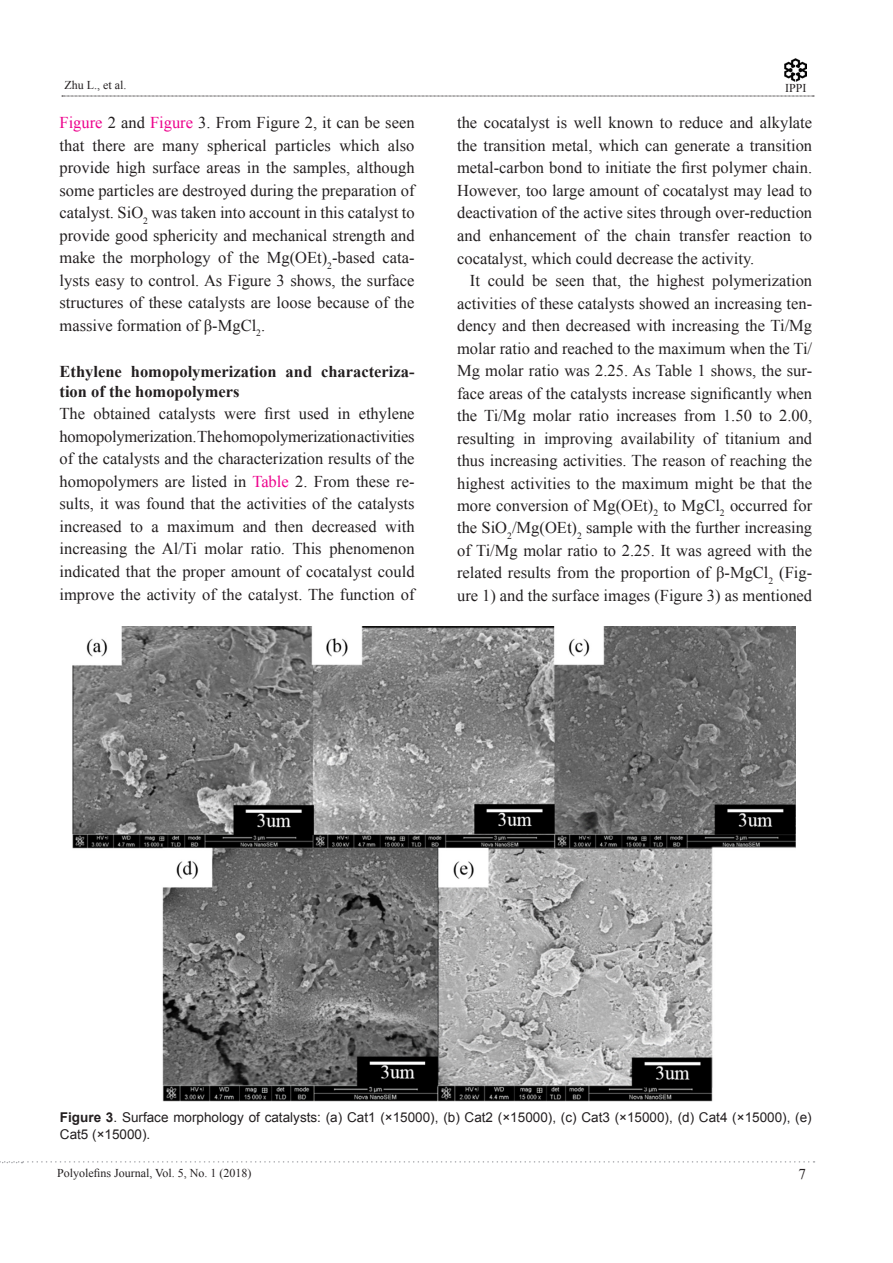
<style>
.page{position:relative;width:893px;height:1263px;background:#fff}
.page>*{position:absolute;margin:0;border:0;box-sizing:border-box;transform-origin:0 0}
.t1{font:16.5px/22.5px "Times New Roman";color:#231f20;text-align:justify}
.t2{font:700 16.5px/19.5px "Times New Roman";color:#231f20}
.t3{font:15px "Times New Roman";color:#231f20}
.t4{font:13.5px/16.5px "Arial";color:#231f20}
.t5{font:12px "Times New Roman";color:#231f20}
.s1{color:#ed028c}
.s2{font-weight:700}
</style>
<div class="page">
<svg style="left:0;top:1161px;width:814px;height:2px"></svg>
<svg style="left:62px;top:96px;width:752px;height:1px"></svg>
<img style="left:785px;top:58px;width:21px;height:23px">
<img style="left:72px;top:626px;width:723px;height:476px">
<p class="t5" style="left:65px;top:76px;width:63px">Zhu L., et al.</p>
<p class="t1" style="left:60px;top:111px;width:357px"><span class="s1">Figure</span> 2 and <span class="s1">Figure</span> 3. From Figure 2, it can be seen that there are many spherical particles which also provide high surface areas in the samples, although some particles are destroyed during the preparation of catalyst. SiO<sub>2</sub> was taken into account in this catalyst to provide good sphericity and mechanical strength and make the morphology of the Mg(OEt)<sub>2</sub>-based cata&shy;lysts easy to control. As Figure 3 shows, the surface structures of these catalysts are loose because of the massive formation of β-MgCl<sub>2</sub>.</p>
<p class="t2" style="left:60px;top:362px;width:357px">Ethylene homopolymerization and characteriza&shy;tion of the homopolymers</p>
<p class="t1" style="left:60px;top:402px;width:357px">The obtained catalysts were first used in ethylene homopolymerization. The homopolymerization activities of the catalysts and the characterization results of the homopolymers are listed in <span class="s1">Table</span> 2. From these re&shy;sults, it was found that the activities of the catalysts increased to a maximum and then decreased with increasing the Al/Ti molar ratio. This phenomenon indicated that the proper amount of cocatalyst could improve the activity of the catalyst. The function of</p>
<p class="t5" style="left:785px;top:80px;width:23px">IPPI</p>
<p class="t1" style="left:457px;top:111px;width:357px">the cocatalyst is well known to reduce and alkylate the transition metal, which can generate a transition metal-carbon bond to initiate the first polymer chain.<br>However, too large amount of cocatalyst may lead to deactivation of the active sites through over-reduction and enhancement of the chain transfer reaction to cocatalyst, which could decrease the activity.</p>
<p class="t1" style="left:457px;top:269px;width:357px;text-indent:13px">It could be seen that, the highest polymerization activities of these catalysts showed an increasing ten&shy;dency and then decreased with increasing the Ti/Mg molar ratio and reached to the maximum when the Ti/ Mg molar ratio was 2.25. As Table 1 shows, the sur&shy;face areas of the catalysts increase significantly when the Ti/Mg molar ratio increases from 1.50 to 2.00, resulting in improving availability of titanium and thus increasing activities. The reason of reaching the highest activities to the maximum might be that the more conversion of Mg(OEt)<sub>2</sub> to MgCl<sub>2</sub> occurred for the SiO<sub>2</sub>/Mg(OEt)<sub>2</sub> sample with the further increasing of Ti/Mg molar ratio to 2.25. It was agreed with the related results from the proportion of β-MgCl<sub>2</sub> (Fig&shy;ure 1) and the surface images (Figure 3) as mentioned</p>
<p class="t4" style="left:60px;top:1109px;width:753px"><span class="s2">Figure 3</span>. Surface morphology of catalysts: (a) Cat1 (×15000), (b) Cat2 (×15000), (c) Cat3 (×15000), (d) Cat4 (×15000), (e)<br>Cat5 (×15000).</p>
<p class="t5" style="left:57px;top:1165px;width:196px">Polyolefins Journal, Vol. 5, No. 1 (2018)</p>
<p class="t3" style="left:799px;top:1164px;width:9px">7</p>
</div>
